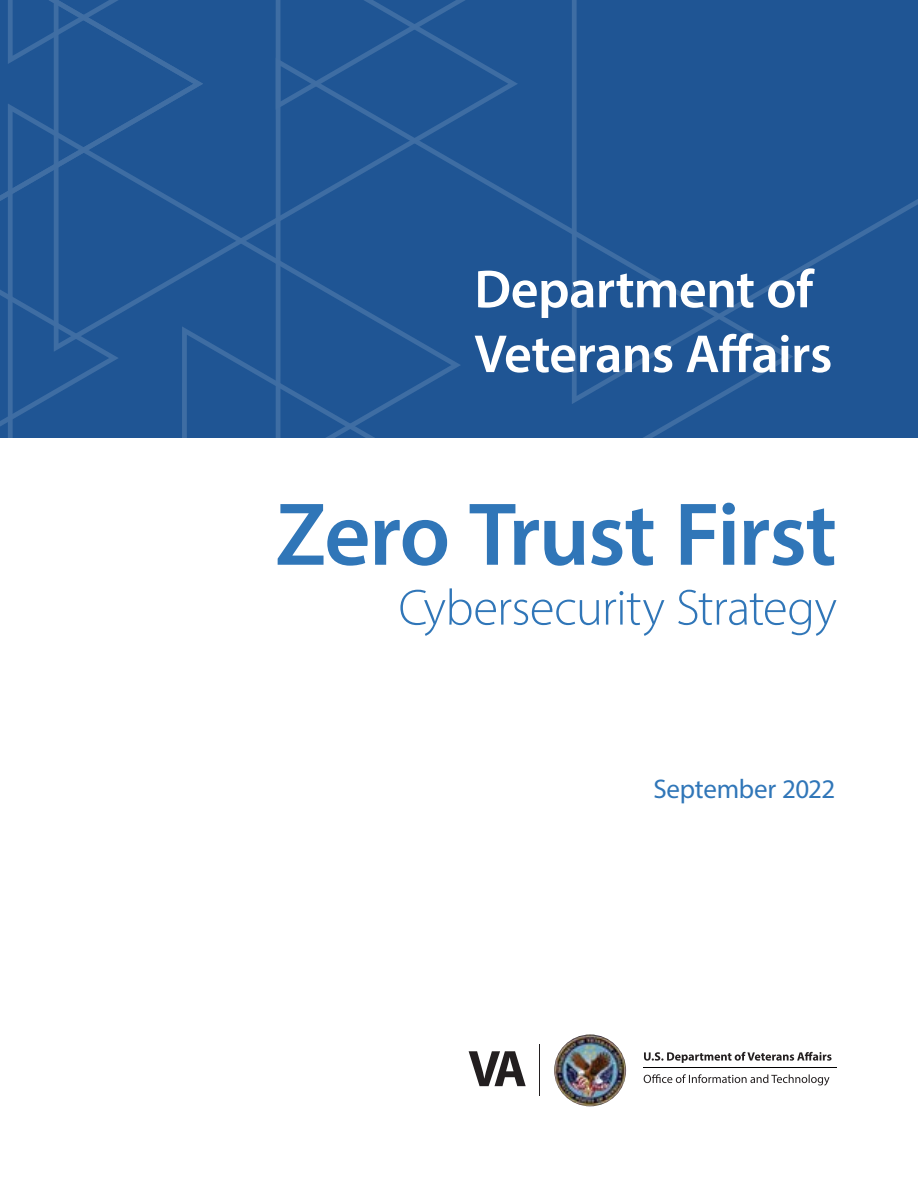
<style>
.page{position:relative;width:918px;height:1188px;background:#fff}
.page>*{position:absolute;margin:0;border:0;box-sizing:border-box;transform-origin:0 0}
.t1{font:600 90px "Myriad Pro";letter-spacing:-.02em;color:#3076b8}
.t2{font:600 54px/64.8px "Myriad Pro";letter-spacing:-.015em;color:#fff}
.t3{font:300 51px "Myriad Pro";letter-spacing:-.015em;color:#3076b8}
.t4{font:27px "Myriad Pro";letter-spacing:-.01em;color:#3076b8}
</style>
<div class="page">
<div style="left:0;top:64px;width:54px;height:71px;background:#1f5594"></div>
<svg style="left:54px;top:64px;width:222px;height:39px;background:#215695"></svg>
<svg style="left:8px;top:103px;width:268px;height:32px;background:#225795"></svg>
<svg style="left:0;top:135px;width:276px;height:303px;background:#215795"></svg>
<svg style="left:0;top:0;width:276px;height:64px;background:#225795"></svg>
<svg style="left:276px;top:110px;width:517px;height:328px;background:#215695"></svg>
<svg style="left:182px;top:326px;width:495px;height:112px;background:#215695"></svg>
<svg style="left:276px;top:0;width:296px;height:110px;background:#225795"></svg>
<div style="left:572px;top:0;width:346px;height:404px;background:#1f5594"></div>
<hr style="left:539px;top:1044px;width:1px;height:52px;background:#231f20">
<svg style="left:469px;top:1051px;width:57px;height:35px"></svg>
<hr style="left:643px;top:1068px;width:194px;height:1px;background:#010101">
<svg style="left:644px;top:1052px;width:188px;height:11px"></svg>
<svg style="left:644px;top:1074px;width:186px;height:12px"></svg>
<img style="left:554px;top:1035px;width:72px;height:71px;border-radius:36px">
<h1 class="t2" style="left:474px;top:255px;width:360px">Department of<br>Veterans Affairs</h1>
<h1 class="t1" style="left:275px;top:477px;width:563px">Zero Trust First</h1>
<h1 class="t3" style="left:398px;top:577px;width:440px">Cybersecurity Strategy</h1>
<h1 class="t4" style="left:653px;top:772px;width:184px">September 2022</h1>
</div>
